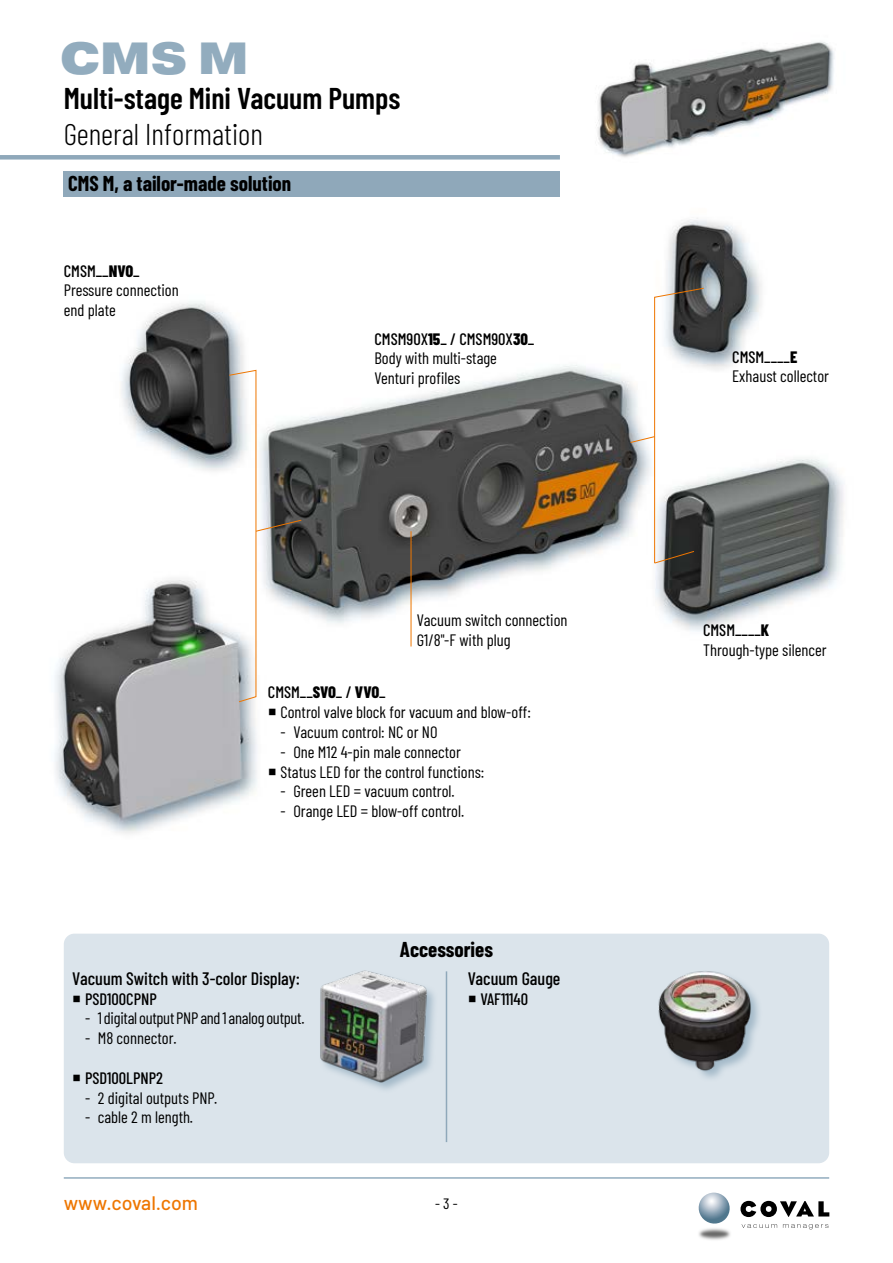
<style>
.page{position:relative;width:893px;height:1263px;background:#fff}
.page>*{position:absolute;margin:0;border:0;box-sizing:border-box;transform-origin:0 0}
.t1{font:900 45px "Pragmatica Ext";color:#92acbe}
.t2{font:600 30px "Barlow Condensed";color:#000}
.t3{font:300 30px "Barlow Condensed";color:#000}
.t4{font:700 21px "Barlow Condensed";color:#000}
.t5{font:500 19.5px "Barlow";color:#ee7601}
.t6{font:500 18px "Barlow Condensed";color:#000}
.t7{font:16.5px/19.8px "Barlow Condensed";color:#000}
.t8{font:500 16.5px "Barlow Condensed";color:#000}
.t9{font:15px "Barlow Condensed";color:#000;scale:1.05 1}
.s1{font-weight:500}
.s2{font-weight:800}
</style>
<div class="page">
<hr style="left:64px;top:1177px;width:765px;height:2px;background:#92acbe">
<div style="left:0;top:155px;width:560px;height:5px;background:#8fa8ba"></div>
<img style="left:699px;top:1228px;width:31px;height:12px">
<svg style="left:698px;top:1192px;width:32px;height:32px"></svg>
<svg style="left:742px;top:1224px;width:35px;height:4px"></svg>
<svg style="left:783px;top:1224px;width:45px;height:5px"></svg>
<svg style="left:740px;top:1201px;width:89px;height:16px"></svg>
<img style="left:596px;top:42px;width:239px;height:116px">
<img style="left:55px;top:191px;width:789px;height:643px">
<div style="left:64px;top:171px;width:496px;height:26px;background:#8fa8ba"></div>
<svg style="left:228px;top:369px;width:74px;height:334px"></svg>
<svg style="left:630px;top:287px;width:75px;height:277px"></svg>
<hr style="left:411px;top:531px;width:1px;height:115px;background:#ee7601">
<div style="left:64px;top:934px;width:765px;height:229px;background:#dbe4eb;border-radius:11px"></div>
<hr style="left:446px;top:971px;width:1px;height:171px;background:#8fa8ba">
<div style="left:319px;top:970px;width:120px;height:124px;background:#92acbe;opacity:.75"></div>
<img style="left:319px;top:970px;width:111px;height:114px">
<img style="left:658px;top:971px;width:101px;height:107px">
<svg style="left:269px;top:709px;width:7px;height:6px"></svg>
<svg style="left:269px;top:768px;width:7px;height:7px"></svg>
<h1 class="t1" style="left:60px;top:29px;width:191px">CMS M</h1>
<h2 class="t2" style="left:64px;top:77px;width:338px">Multi-stage Mini Vacuum Pumps</h2>
<h2 class="t3" style="left:64px;top:113px;width:201px">General Information</h2>
<p class="t4" style="left:68px;top:169px;width:225px">CMS M, a tailor-made solution</p>
<p class="t7" style="left:64px;top:259px;width:116px"><span class="s1">CMSM__</span><span class="s2">NVO</span><span class="s1">_<br></span>Pressure connection end plate</p>
<p class="t7" style="left:374px;top:327px;width:161px"><span class="s1">CMSM90X</span><span class="s2">15</span><span class="s1">_ / CMSM90X</span><span class="s2">30</span><span class="s1">_<br></span>Body with multi-stage<br>Venturi profiles</p>
<p class="t7" style="left:417px;top:609px;width:152px">Vacuum switch connection<br>G1/8"-F with plug</p>
<p class="t7" style="left:281px;top:681px;width:252px;text-indent:-13px"><span class="s1">CMSM__</span><span class="s2">SVO</span><span class="s1">_ /</span> <span class="s2">VVO</span><span class="s1">_<br></span>Control valve block for vacuum and blow-off: ‐ Vacuum control: NC or NO<br>‐ One M12 4-pin male connector<br>Status LED for the control functions:<br>‐ Green LED = vacuum control.<br>‐ Orange LED = blow-off control.</p>
<p class="t4" style="left:400px;top:934px;width:95px">Accessories</p>
<p class="t6" style="left:72px;top:965px;width:229px">Vacuum Switch with 3-color Display:</p>
<p class="t8" style="left:85px;top:987px;width:73px">PSD100CPNP</p>
<p class="t7" style="left:85px;top:1007px;width:221px">‐ 1 digital output PNP and 1 analog output. ‐ M8 connector.</p>
<p class="t8" style="left:85px;top:1066px;width:79px">PSD100LPNP2</p>
<p class="t7" style="left:85px;top:1086px;width:134px">‐ 2 digital outputs PNP. ‐ cable 2 m length.</p>
<p class="t6" style="left:468px;top:965px;width:94px">Vacuum Gauge</p>
<p class="t8" style="left:480px;top:987px;width:49px">VAF11140</p>
<p class="t5" style="left:64px;top:1188px;width:136px">www.coval.com</p>
<p class="t9" style="left:435px;top:1193px;width:23px">- 3 -</p>
<p class="t7" style="left:732px;top:346px;width:98px"><span class="s1">CMSM____</span><span class="s2">E<br></span>Exhaust collector</p>
<p class="t7" style="left:703px;top:619px;width:125px"><span class="s1">CMSM____</span><span class="s2">K<br></span>Through-type silencer</p>
</div>
